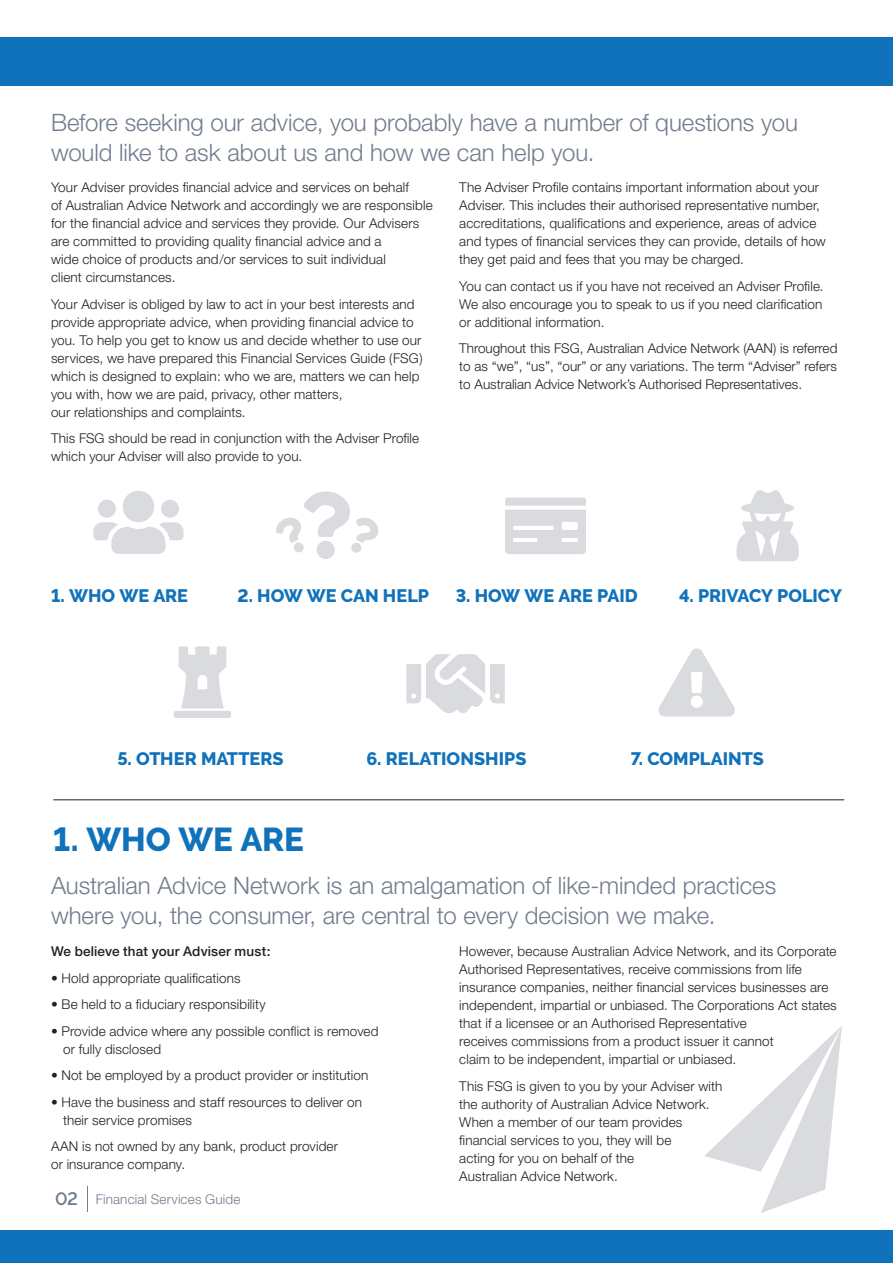
<style>
.page{position:relative;width:893px;height:1263px;background:#fff}
.page>*{position:absolute;margin:0;border:0;box-sizing:border-box;transform-origin:0 0}
.t1{font:800 33px "Raleway";letter-spacing:-.005em;color:#1072ba}
.t2{font:300 24px/30px "Helvetica Neue";letter-spacing:-.005em;color:#717d8e}
.t3{font:800 18px "Raleway";letter-spacing:-.005em;color:#1072ba}
.t4{font:300 13.5px/18px "Helvetica Neue";letter-spacing:.01em;color:#231f20}
.t5{font:500 13.5px "Helvetica Neue";letter-spacing:.01em;color:#231f20}
.t6{font:300 13.5px "Helvetica Neue";letter-spacing:.01em;color:#717d8e}
.s1{font-family:"Raleway";font-weight:600;font-size:18px}
</style>
<div class="page">
<svg style="left:87px;top:1186px;width:1px;height:26px"></svg>
<svg style="left:704px;top:1026px;width:138px;height:187px"></svg>
<div style="left:0;top:1230px;width:893px;height:33px;background:#1072ba"></div>
<svg style="left:93px;top:491px;width:91px;height:63px"></svg>
<svg style="left:276px;top:491px;width:103px;height:68px"></svg>
<div style="left:0;top:37px;width:893px;height:49px;background:#1072ba"></div>
<hr style="left:53px;top:799px;width:791px;height:1px;background:#231f20">
<svg style="left:658px;top:648px;width:77px;height:68px"></svg>
<svg style="left:737px;top:490px;width:62px;height:71px"></svg>
<svg style="left:505px;top:497px;width:81px;height:57px"></svg>
<svg style="left:406px;top:654px;width:99px;height:59px"></svg>
<svg style="left:174px;top:646px;width:57px;height:72px"></svg>
<h2 class="t2" style="left:51px;top:107px;width:748px">Before seeking our advice, you probably have a number of questions you would like to ask about us and how we can help you.</h2>
<p class="t4" style="left:51px;top:178px;width:383px">Your Adviser provides financial advice and services on behalf<br>of Australian Advice Network and accordingly we are responsible for the financial advice and services they provide. Our Advisers are committed to providing quality financial advice and a<br>wide choice of products and/or services to suit individual<br>client circumstances.</p>
<p class="t4" style="left:51px;top:295px;width:373px">Your Adviser is obliged by law to act in your best interests and provide appropriate advice, when providing financial advice to you. To help you get to know us and decide whether to use our services, we have prepared this Financial Services Guide (FSG) which is designed to explain: who we are, matters we can help you with, how we are paid, privacy, other matters,<br>our relationships and complaints.</p>
<p class="t4" style="left:51px;top:429px;width:370px">This FSG should be read in conjunction with the Adviser Profile which your Adviser will also provide to you.</p>
<p class="t4" style="left:459px;top:178px;width:368px">The Adviser Profile contains important information about your Adviser. This includes their authorised representative number, accreditations, qualifications and experience, areas of advice and types of financial services they can provide, details of how they get paid and fees that you may be charged.</p>
<p class="t4" style="left:459px;top:277px;width:366px;text-align:justify">You can contact us if you have not received an Adviser Profile.<br>We also encourage you to speak to us if you need clarification or additional information.</p>
<p class="t4" style="left:459px;top:339px;width:380px;text-align:justify">Throughout this FSG, Australian Advice Network (AAN) is referred to as “we”, “us”, “our” or any variations. The term “Adviser” refers to Australian Advice Network’s Authorised Representatives.</p>
<h3 class="t3" style="left:51px;top:585px;width:139px">1. WHO WE ARE</h3>
<h3 class="t3" style="left:238px;top:585px;width:193px">2. HOW WE CAN HELP</h3>
<h3 class="t3" style="left:456px;top:585px;width:183px">3. HOW WE ARE PAID</h3>
<h3 class="t3" style="left:679px;top:585px;width:164px">4. PRIVACY POLICY</h3>
<h3 class="t3" style="left:117px;top:749px;width:167px">5. OTHER MATTERS</h3>
<h1 class="t1" style="left:53px;top:821px;width:252px">1. WHO WE ARE</h1>
<h3 class="t3" style="left:367px;top:749px;width:161px">6. RELATIONSHIPS</h3>
<h3 class="t3" style="left:631px;top:749px;width:135px">7. COMPLAINTS</h3>
<h2 class="t2" style="left:51px;top:870px;width:727px">Australian Advice Network is an amalgamation of like-minded practices where you, the consumer, are central to every decision we make.</h2>
<p class="t5" style="left:51px;top:943px;width:221px">We believe that your Adviser must:</p>
<p class="t4" style="left:51px;top:969px;width:191px">• Hold appropriate qualifications</p>
<p class="t4" style="left:51px;top:995px;width:216px">• Be held to a fiduciary responsibility</p>
<p class="t4" style="left:63px;top:1022px;width:317px;text-indent:-12px">• Provide advice where any possible conflict is removed or fully disclosed</p>
<p class="t4" style="left:51px;top:1066px;width:319px">• Not be employed by a product provider or institution</p>
<p class="t4" style="left:63px;top:1093px;width:301px;text-indent:-12px">• Have the business and staff resources to deliver on their service promises</p>
<p class="t4" style="left:51px;top:1137px;width:289px">AAN is not owned by any bank, product provider or insurance company.</p>
<p class="t6" style="left:55px;top:1190px;width:187px"><span class="s1">02</span> Financial Services Guide</p>
<p class="t4" style="left:459px;top:942px;width:379px">However, because Australian Advice Network, and its Corporate Authorised Representatives, receive commissions from life insurance companies, neither financial services businesses are independent, impartial or unbiased. The Corporations Act states that if a licensee or an Authorised Representative<br>receives commissions from a product issuer it cannot<br>claim to be independent, impartial or unbiased.</p>
<p class="t4" style="left:459px;top:1076px;width:265px">This FSG is given to you by your Adviser with the authority of Australian Advice Network.<br>When a member of our team provides financial services to you, they will be<br>acting for you on behalf of the<br>Australian Advice Network.</p>
</div>
